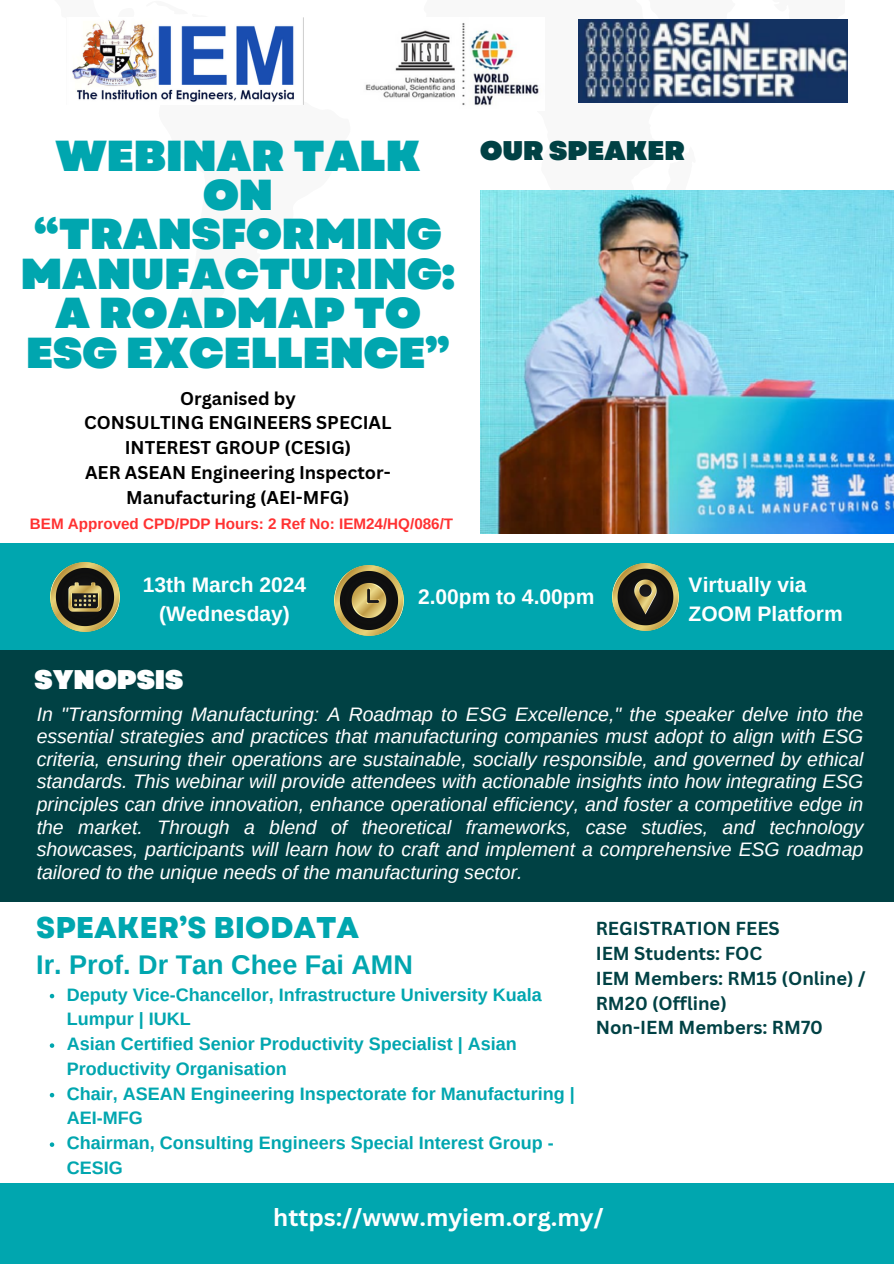
<style>
.page{position:relative;width:894px;height:1264px;background:#fff}
.page>*{position:absolute;margin:0;border:0;box-sizing:border-box;transform-origin:0 0}
.t1{font:900 43.35px/39.3px "Garet";color:#00a6af;text-align:center}
.t2{font:800 30px "Garet";color:#00a6af}
.t3{font:700 27px "Arimo";color:#00a6af}
.t4{font:900 27px "Garet";color:#004144}
.t5{font:900 27px "Garet";color:#fff}
.t6{font:700 24px "Canva Sans";color:#fff}
.t7{font:700 21px/29.2px "Arimo";color:#fff;text-align:center}
.t8{font:italic 19.5px/22.5px "Arimo";color:#fff;text-align:justify}
.t9{font:700 18.3px/24.8px "Canva Sans";color:#004144}
.t10{font:700 18px/24.8px "Arimo";color:#00a6af}
.t11{font:700 18px/24.8px "Canva Sans";color:#000;text-align:center}
.t12{font:700 15.15px "Arimo";color:#ff3131}
</style>
<div class="page">
<svg style="left:480px;top:102px;width:364px;height:89px"></svg>
<div style="left:0;top:1183px;width:893px;height:80px;background:#00a6af"></div>
<div style="left:0;top:543px;width:893px;height:113px;background:#00a6af"></div>
<div style="left:0;top:650px;width:893px;height:252px;background:#004144"></div>
<img style="left:72px;top:17px;width:232px;height:88px">
<img style="left:612px;top:564px;width:66px;height:66px">
<img style="left:334px;top:565px;width:70px;height:70px">
<img style="left:51px;top:562px;width:69px;height:69px">
<img style="left:365px;top:23px;width:179px;height:87px">
<img style="left:578px;top:19px;width:269px;height:83px">
<img style="left:480px;top:191px;width:413px;height:342px">
<svg style="left:50px;top:993px;width:4px;height:5px"></svg>
<svg style="left:50px;top:1043px;width:4px;height:4px"></svg>
<svg style="left:50px;top:1092px;width:4px;height:5px"></svg>
<svg style="left:50px;top:1142px;width:4px;height:4px"></svg>
<p class="t1" style="left:55px;top:136px;width:366px">WEBINAR TALK</p>
<p class="t4" style="left:480px;top:131px;width:206px">OUR SPEAKER</p>
<p class="t1" style="left:21px;top:175px;width:435px">ON “TRANSFORMING<br>MANUFACTURING:<br>A ROADMAP TO<br>ESG EXCELLENCE”</p>
<h6 class="t11" style="left:180px;top:385px;width:117px">Organised by</h6>
<p class="t11" style="left:84px;top:410px;width:308px">CONSULTING ENGINEERS SPECIAL<br>INTEREST GROUP (CESIG)</p>
<h6 class="t11" style="left:85px;top:459px;width:307px">AER ASEAN Engineering Inspector-<br>Manufacturing (AEI-MFG)</h6>
<p class="t12" style="left:30px;top:515px;width:424px">BEM Approved CPD/PDP Hours: 2 Ref No: IEM24/HQ/086/T</p>
<p class="t7" style="left:143px;top:570px;width:165px">13th March 2024 (Wednesday)</p>
<p class="t5" style="left:34px;top:660px;width:150px">SYNOPSIS</p>
<h6 class="t7" style="left:418px;top:582px;width:178px">2.00pm to 4.00pm</h6>
<p class="t7" style="left:688px;top:570px;width:155px;text-align:left">Virtually via<br>ZOOM Platform</p>
<p class="t8" style="left:37px;top:703px;width:828px">In "Transforming Manufacturing: A Roadmap to ESG Excellence," the speaker delve into the essential strategies and practices that manufacturing companies must adopt to align with ESG criteria, ensuring their operations are sustainable, socially responsible, and governed by ethical standards. This webinar will provide attendees with actionable insights into how integrating ESG principles can drive innovation, enhance operational efficiency, and foster a competitive edge in the market. Through a blend of theoretical frameworks, case studies, and technology showcases, participants will learn how to craft and implement a comprehensive ESG roadmap tailored to the unique needs of the manufacturing sector.</p>
<p class="t2" style="left:36px;top:905px;width:324px">SPEAKER’S BIODATA</p>
<h3 class="t3" style="left:36px;top:949px;width:378px">Ir. Prof. Dr Tan Chee Fai AMN</h3>
<p class="t10" style="left:67px;top:981px;width:476px">Deputy Vice-Chancellor, Infrastructure University Kuala<br>Lumpur | IUKL</p>
<h2 class="t10" style="left:67px;top:1031px;width:451px">Asian Certified Senior Productivity Specialist | Asian<br>Productivity Organisation</h2>
<h4 class="t10" style="left:67px;top:1080px;width:509px">Chair, ASEAN Engineering Inspectorate for Manufacturing |<br>AEI-MFG</h4>
<p class="t10" style="left:67px;top:1130px;width:488px">Chairman, Consulting Engineers Special Interest Group -<br>CESIG</p>
<p class="t9" style="left:595px;top:915px;width:185px">REGISTRATION FEES</p>
<p class="t9" style="left:595px;top:940px;width:168px">IEM Students: FOC</p>
<p class="t9" style="left:595px;top:965px;width:271px">IEM Members: RM15 (Online) /<br>RM20 (Offline)</p>
<p class="t9" style="left:595px;top:1014px;width:229px">Non-IEM Members: RM70</p>
<p class="t6" style="left:273px;top:1200px;width:332px">https://www.myiem.org.my/</p>
</div>
